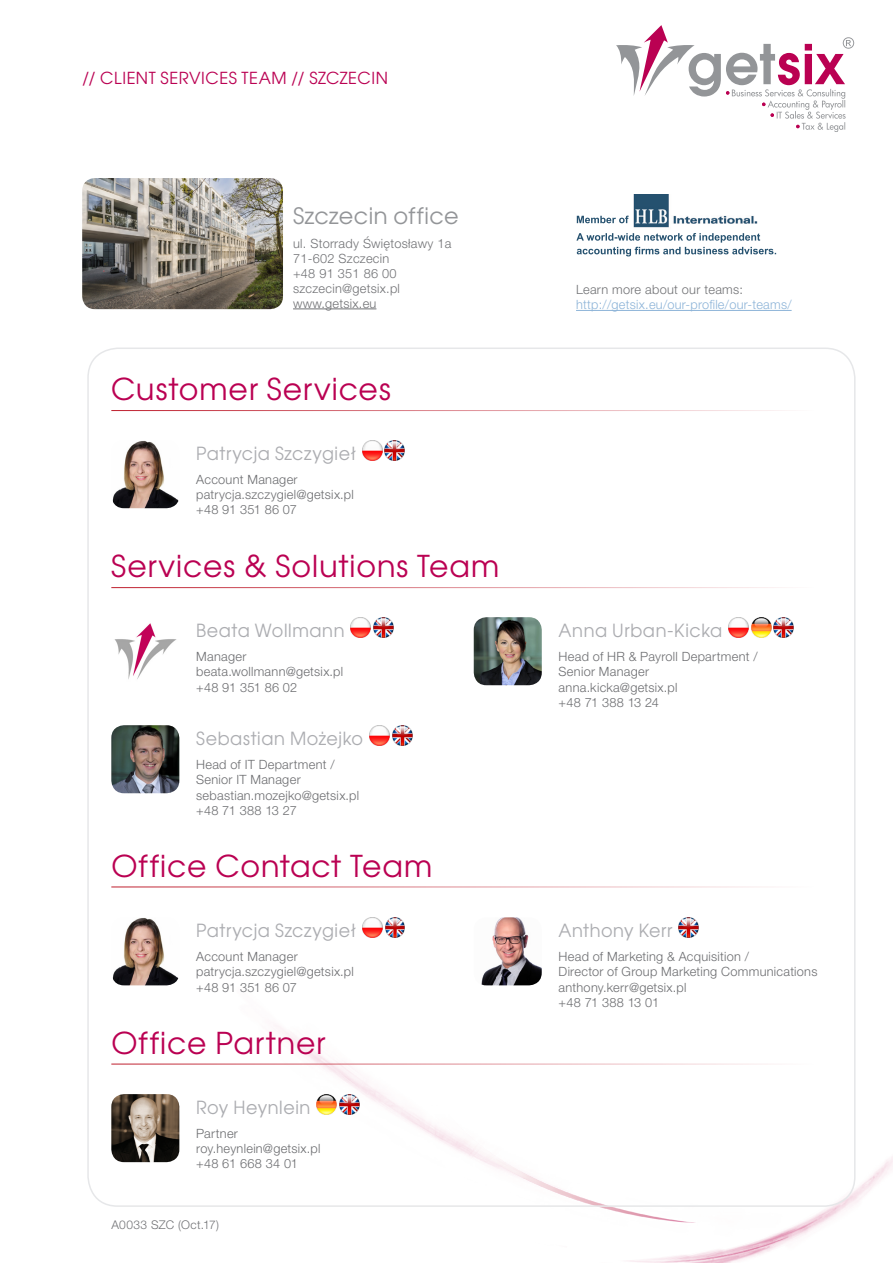
<style>
.page{position:relative;width:893px;height:1263px;background:#fff}
.page>*{position:absolute;margin:0;border:0;box-sizing:border-box;transform-origin:0 0}
.t1{font:30px "Avant Garde Gothic Bk ITC";letter-spacing:.03em;color:#ba0152}
.t2{font:22.5px "Avant Garde Gothic Bk ITC";letter-spacing:.02em;color:#939598}
.Styl_akapitowy_3{font:18px "Avant Garde Gothic Bk ITC";letter-spacing:.035em;color:#acadb1}
.headline{font:16.5px "Avant Garde Gothic Bk ITC";letter-spacing:.035em;color:#ba0152}
.Akapit{font:300 12.75px/15.3px "Helvetica Neue LT Pro";letter-spacing:.025em;color:#6c6d70}
.Styl_akapitowy_3-2{font:300 12.75px/15.3px "Helvetica Neue LT Pro";letter-spacing:.02em;color:#6c6d70}
.Styl_akapitowy_4{font:300 12.75px/15px "Helvetica Neue LT Pro";letter-spacing:.02em;color:#717275}
.t3{font:300 12.75px "Helvetica Neue LT Pro";letter-spacing:.02em;color:#8db4d8}
.stopka{font:300 12px "Helvetica Neue LT Pro";letter-spacing:.03em;color:#717275}
</style>
<div class="page">
<img style="left:90px;top:671px;width:803px;height:592px">
<svg style="left:616px;top:25px;width:238px;height:107px"></svg>
<hr style="left:293px;top:309px;width:83px;height:1px;background:#717275">
<img style="left:82px;top:178px;width:201px;height:131px">
<hr style="left:576px;top:310px;width:216px;height:1px;background:#8db4d8">
<img style="left:576px;top:195px;width:201px;height:61px">
<img style="left:317px;top:1094px;width:20px;height:20px">
<img style="left:339px;top:1094px;width:20px;height:20px">
<img style="left:111px;top:1094px;width:68px;height:68px">
<hr style="left:111px;top:410px;width:703px;height:1px;background:#be1d2c">
<img style="left:362px;top:440px;width:20px;height:20px">
<img style="left:385px;top:440px;width:20px;height:20px">
<img style="left:112px;top:440px;width:67px;height:68px">
<hr style="left:111px;top:587px;width:703px;height:1px;background:#be1d2c">
<img style="left:351px;top:617px;width:20px;height:20px">
<img style="left:373px;top:617px;width:20px;height:20px">
<img style="left:729px;top:617px;width:19px;height:20px">
<img style="left:751px;top:617px;width:20px;height:20px">
<img style="left:774px;top:617px;width:20px;height:20px">
<img style="left:111px;top:623px;width:68px;height:62px">
<img style="left:474px;top:617px;width:68px;height:68px">
<img style="left:369px;top:725px;width:20px;height:20px">
<img style="left:392px;top:725px;width:20px;height:20px">
<img style="left:111px;top:725px;width:68px;height:68px">
<hr style="left:111px;top:886px;width:703px;height:1px;background:#be1d2c">
<hr style="left:111px;top:1064px;width:703px;height:1px;background:#be1d2c">
<img style="left:362px;top:917px;width:20px;height:20px">
<img style="left:385px;top:917px;width:20px;height:20px">
<img style="left:111px;top:917px;width:68px;height:68px">
<img style="left:679px;top:917px;width:19px;height:20px">
<img style="left:474px;top:917px;width:68px;height:68px">
<p class="headline" style="left:82px;top:68px;width:307px">// CLIENT SERVICES TEAM // SZCZECIN</p>
<p class="t2" style="left:293px;top:202px;width:167px">Szczecin office</p>
<p class="Styl_akapitowy_4" style="left:293px;top:235px;width:160px">ul. Storrady Świętosławy 1a<br>71-602 Szczecin</p>
<p class="Styl_akapitowy_4" style="left:293px;top:265px;width:105px">+48 91 351 86 00</p>
<p class="Styl_akapitowy_4" style="left:293px;top:280px;width:108px">szczecin@getsix.pl www.getsix.eu</p>
<p class="t1" style="left:111px;top:371px;width:281px">Customer Services</p>
<p class="Styl_akapitowy_3" style="left:196px;top:442px;width:161px">Patrycja Szczygieł</p>
<p class="Styl_akapitowy_3-2" style="left:196px;top:471px;width:159px">Account Manager patrycja.szczygiel@getsix.pl +48 91 351 86 07</p>
<p class="t1" style="left:111px;top:548px;width:389px">Services &amp; Solutions Team</p>
<p class="Styl_akapitowy_3" style="left:196px;top:619px;width:150px">Beata Wollmann</p>
<p class="Akapit" style="left:196px;top:648px;width:148px">Manager beata.wollmann@getsix.pl +48 91 351 86 02</p>
<p class="Styl_akapitowy_3" style="left:196px;top:727px;width:168px">Sebastian Możejko</p>
<p class="Akapit" style="left:196px;top:756px;width:140px">Head of IT Department /</p>
<p class="Akapit" style="left:196px;top:772px;width:164px">Senior IT Manager sebastian.mozejko@getsix.pl +48 71 388 13 27</p>
<p class="t1" style="left:111px;top:847px;width:322px">Office Contact Team</p>
<p class="Styl_akapitowy_3" style="left:196px;top:919px;width:161px">Patrycja Szczygieł</p>
<p class="Styl_akapitowy_3-2" style="left:196px;top:948px;width:159px">Account Manager patrycja.szczygiel@getsix.pl +48 91 351 86 07</p>
<p class="t1" style="left:111px;top:1024px;width:216px">Office Partner</p>
<p class="Styl_akapitowy_3" style="left:196px;top:1096px;width:116px">Roy Heynlein</p>
<p class="Akapit" style="left:196px;top:1125px;width:126px">Partner roy.heynlein@getsix.pl +48 61 668 34 01</p>
<p class="stopka" style="left:111px;top:1217px;width:109px">A0033 SZC (Oct.17)</p>
<p class="Styl_akapitowy_4" style="left:576px;top:282px;width:168px">Learn more about our teams:</p>
<p class="t3" style="left:576px;top:297px;width:217px">http://getsix.eu/our-profile/our-teams/</p>
<p class="Styl_akapitowy_3" style="left:559px;top:619px;width:165px">Anna Urban-Kicka</p>
<p class="Akapit" style="left:559px;top:648px;width:200px">Head of HR &amp; Payroll Department /</p>
<p class="Akapit" style="left:559px;top:664px;width:120px">Senior Manager anna.kicka@getsix.pl +48 71 388 13 24</p>
<p class="Styl_akapitowy_3" style="left:559px;top:919px;width:115px">Anthony Kerr</p>
<p class="Styl_akapitowy_3-2" style="left:559px;top:948px;width:260px">Head of Marketing &amp; Acquisition /<br>Director of Group Marketing Communications anthony.kerr@getsix.pl<br>+48 71 388 13 01</p>
</div>
